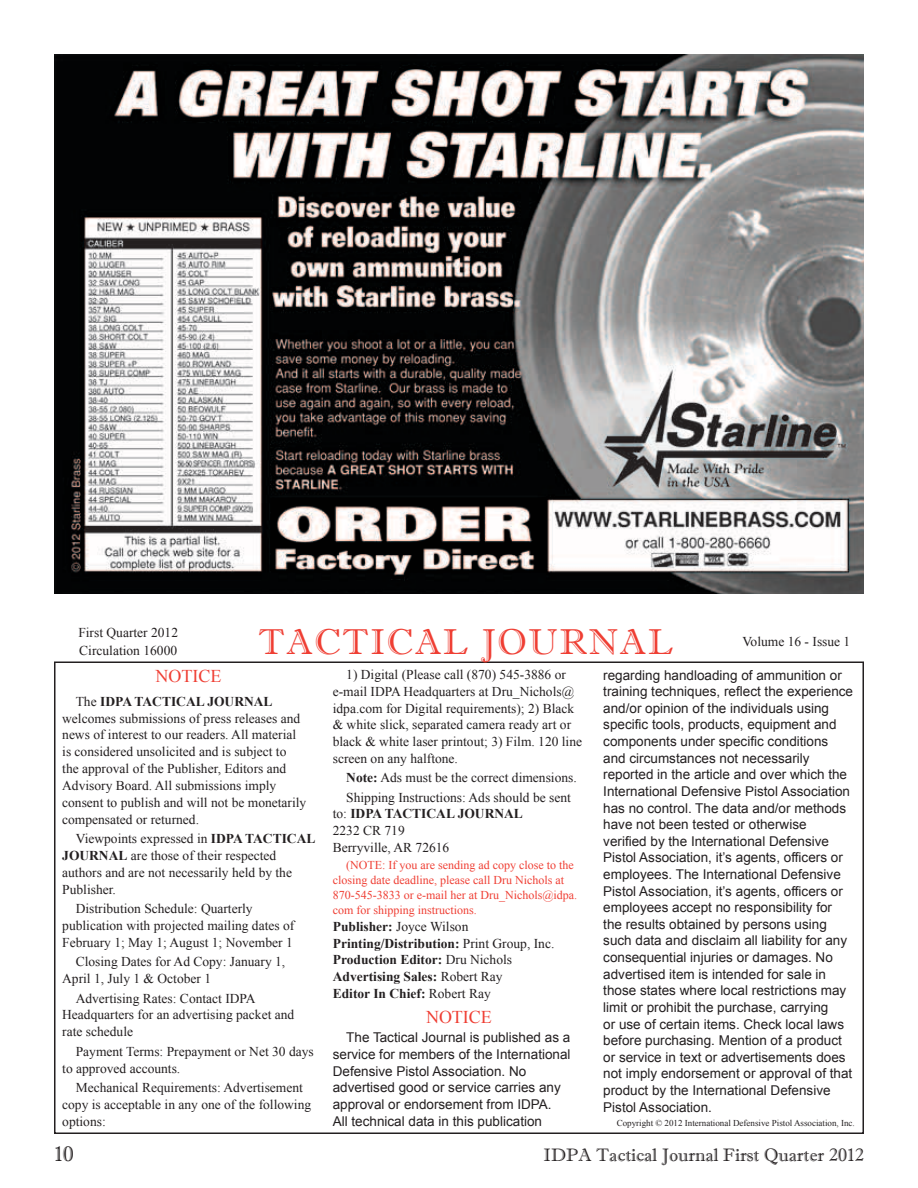
<style>
.page{position:relative;width:918px;height:1188px;background:#fff}
.page>*{position:absolute;margin:0;border:0;box-sizing:border-box;transform-origin:0 0}
.t1{font:36px "Imprint MT Shadow";letter-spacing:.05em;color:#ef3e33}
.t2{font:21px "Imprint MT Shadow";color:#231f20}
.t3{font:18px "Imprint MT Shadow";color:#231f20}
.t4{font:18px "Times New Roman";color:#ef3e33}
.t5{font:13.5px/16.8px "Times New Roman";color:#231f20}
.t6{font:13.5px/16.6px "Arial";color:#231f20}
.t7{font:700 13.5px/16.8px "Times New Roman";color:#231f20}
.t8{font:12px/15px "Times New Roman";color:#ef3e33}
.t9{font:9px "Times New Roman";color:#231f20}
.s1{font-weight:700}
.s2{font-weight:400}
</style>
<div class="page">
<div style="left:54px;top:662px;width:810px;height:472px;border:2px solid #231f20"></div>
<img style="left:54px;top:54px;width:810px;height:540px">
<p class="t5" style="left:78px;top:623px;width:101px;line-height:18px">First Quarter 2012<br>Circulation 16000</p>
<h1 class="t1" style="left:258px;top:620px;width:416px">TACTICAL JOURNAL</h1>
<p class="t5" style="left:743px;top:633px;width:109px">Volume 16 - Issue 1</p>
<h3 class="t4" style="left:155px;top:664px;width:67px">NOTICE</h3>
<p class="t5" style="left:62px;top:693px;width:246px;text-indent:14px">The <span class="s1">IDPA TACTICAL JOURNAL </span>welcomes submissions of press releases and news of interest to our readers. All material is considered unsolicited and is subject to<br>the approval of the Publisher, Editors and Advisory Board. All submissions imply consent to publish and will not be monetarily compensated or returned.</p>
<p class="t5" style="left:62px;top:830px;width:255px;text-indent:14px">Viewpoints expressed in <span class="s1">IDPA TACTICAL<br>JOURNAL</span> are those of their respected authors and are not necessarily held by the<br>Publisher.</p>
<p class="t5" style="left:62px;top:900px;width:234px;text-indent:14px">Distribution Schedule: Quarterly publication with projected mailing dates of<br>February 1; May 1; August 1; November 1</p>
<p class="t5" style="left:62px;top:953px;width:225px;text-indent:14px">Closing Dates for Ad Copy: January 1,<br>April 1, July 1 &amp; October 1</p>
<p class="t5" style="left:62px;top:989px;width:234px;text-indent:14px">Advertising Rates: Contact IDPA<br>Headquarters for an advertising packet and rate schedule</p>
<p class="t5" style="left:62px;top:1043px;width:253px;text-indent:14px">Payment Terms: Prepayment or Net 30 days to approved accounts.</p>
<p class="t5" style="left:62px;top:1079px;width:250px;text-indent:14px">Mechanical Requirements: Advertisement copy is acceptable in any one of the following options:</p>
<p class="t5" style="left:333px;top:666px;width:251px;text-indent:14px">1) Digital (Please call (870) 545-3886 or e-mail IDPA Headquarters at Dru_Nichols@ idpa.com for Digital requirements); 2) Black &amp; white slick, separated camera ready art or black &amp; white laser printout; 3) Film. 120 line screen on any halftone.</p>
<p class="t5" style="left:346px;top:768px;width:232px;line-height:19.5px"><span class="s1">Note:</span> Ads must be the correct dimensions.<br>Shipping Instructions: Ads should be sent</p>
<p class="t5" style="left:333px;top:805px;width:192px">to: <span class="s1">IDPA TACTICAL JOURNAL<br></span>2232 CR 719<br>Berryville, AR 72616</p>
<p class="t8" style="left:333px;top:858px;width:246px;text-indent:14px">(NOTE: If you are sending ad copy close to the closing date deadline, please call Dru Nichols at 870-545-3833 or e-mail her at Dru_Nichols@idpa. com for shipping instructions.</p>
<p class="t7" style="left:333px;top:918px;width:223px">Publisher: <span class="s2">Joyce Wilson<br></span>Printing/Distribution: <span class="s2">Print Group, Inc.<br></span>Production Editor: <span class="s2">Dru Nichols<br></span>Advertising Sales: <span class="s2">Robert Ray<br></span>Editor In Chief: <span class="s2">Robert Ray</span></p>
<h3 class="t4" style="left:426px;top:1005px;width:67px">NOTICE</h3>
<p class="t6" style="left:333px;top:1029px;width:239px;text-indent:14px">The Tactical Journal is published as a service for members of the International Defensive Pistol Association. No advertised good or service carries any approval or endorsement from IDPA.<br>All technical data in this publication</p>
<p class="t6" style="left:603px;top:667px;width:251px">regarding handloading of ammunition or training techniques, reflect the experience and/or opinion of the individuals using specific tools, products, equipment and components under specific conditions and circumstances not necessarily reported in the article and over which the International Defensive Pistol Association has no control. The data and/or methods have not been tested or otherwise verified by the International Defensive Pistol Association, it’s agents, officers or employees. The International Defensive Pistol Association, it’s agents, officers or employees accept no responsibility for the results obtained by persons using such data and disclaim all liability for any consequential injuries or damages. No advertised item is intended for sale in those states where local restrictions may limit or prohibit the purchase, carrying<br>or use of certain items. Check local laws before purchasing. Mention of a product or service in text or advertisements does not imply endorsement or approval of that product by the International Defensive Pistol Association.</p>
<p class="t9" style="left:617px;top:1117px;width:240px">Copyright © 2012 International Defensive Pistol Association, Inc.</p>
<h2 class="t2" style="left:54px;top:1141px;width:21px">10</h2>
<h3 class="t3" style="left:544px;top:1144px;width:322px">IDPA Tactical Journal First Quarter 2012</h3>
</div>
